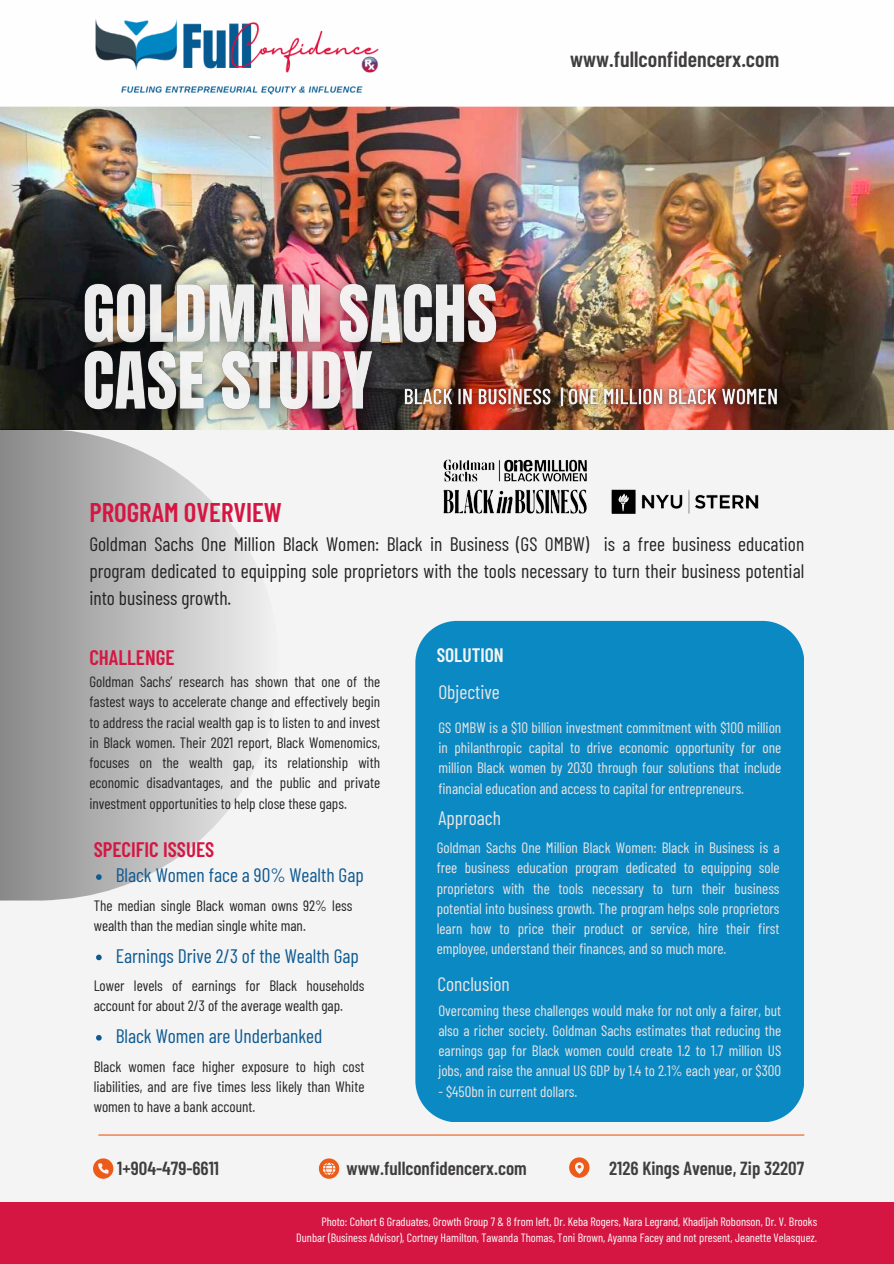
<style>
.page{position:relative;width:894px;height:1264px;background:#fff}
.page>*{position:absolute;margin:0;border:0;box-sizing:border-box;transform-origin:0 0}
.t1{font:600 27px "Barlow Condensed";color:#d51643}
.t2{font:600 21.9px "Barlow Condensed";color:#403d3d}
.t3{font:600 21px "Barlow Condensed";color:#d51643}
.t4{font:19.5px/27px "Barlow Condensed";color:#252424;text-align:justify}
.t5{font:19.5px "Barlow Condensed";color:#0e5a91}
.t6{font:19.5px "Barlow Condensed";color:#ebe6e6}
.t7{font:600 19.5px "Barlow Condensed";color:#f4f4f4}
.t8{font:600 18.9px "Barlow Condensed";color:#403d3d}
.t9{font:15px/20.2px "Barlow Condensed";color:#ebe6e6;text-align:justify}
.t10{font:15px/20.2px "Barlow Condensed";color:#252424}
.t11{font:12px/16px "Barlow Condensed";color:#fefefe;text-align:right}
</style>
<div class="page">
<div style="left:0;top:0;width:893px;height:1263px;background:#f4f4f4"></div>
<svg style="left:93px;top:1158px;width:20px;height:20px"></svg>
<svg style="left:319px;top:1158px;width:20px;height:20px"></svg>
<svg style="left:569px;top:1157px;width:20px;height:20px"></svg>
<div style="left:415px;top:621px;width:389px;height:501px;background:#0b89c3"></div>
<div style="left:0;top:1202px;width:893px;height:61px;background:#d51643"></div>
<hr style="left:98px;top:1134px;width:706px;height:1px;background:#ed5b1a">
<img style="left:0;top:107px;width:893px;height:322px">
<svg style="left:0;top:429px;width:257px;height:471px"></svg>
<img style="left:443px;top:459px;width:144px;height:55px">
<img style="left:611px;top:489px;width:148px;height:25px">
<svg style="left:96px;top:874px;width:6px;height:5px"></svg>
<svg style="left:96px;top:954px;width:6px;height:6px"></svg>
<svg style="left:96px;top:1035px;width:6px;height:5px"></svg>
<img style="left:55px;top:257px;width:470px;height:184px">
<img style="left:394px;top:377px;width:394px;height:41px">
<svg style="left:6px;top:106px;width:887px;height:1px"></svg>
<img style="left:82px;top:19px;width:341px;height:93px">
<p class="t2" style="left:570px;top:45px;width:210px">www.fullconfidencerx.com</p>
<p class="t1" style="left:89px;top:495px;width:194px">PROGRAM OVERVIEW</p>
<p class="t4" style="left:89px;top:530px;width:716px">Goldman Sachs One Million Black Women: Black in Business (GS OMBW) is a free business education program dedicated to equipping sole proprietors with the tools necessary to turn their business potential into business growth.</p>
<p class="t3" style="left:89px;top:644px;width:87px">CHALLENGE</p>
<p class="t10" style="left:89px;top:671px;width:292px;text-align:justify">Goldman Sachs’ research has shown that one of the fastest ways to accelerate change and effectively begin to address the racial wealth gap is to listen to and invest in Black women. Their 2021 report, Black Womenomics, focuses on the wealth gap, its relationship with economic disadvantages, and the public and private investment opportunities to help close these gaps.</p>
<p class="t3" style="left:94px;top:835px;width:122px">SPECIFIC ISSUES</p>
<p class="t5" style="left:116px;top:862px;width:249px">Black Women face a 90% Wealth Gap</p>
<p class="t10" style="left:94px;top:894px;width:260px">The median single Black woman owns 92% less wealth than the median single white man.</p>
<h5 class="t5" style="left:116px;top:943px;width:245px">Earnings Drive 2/3 of the Wealth Gap</h5>
<p class="t10" style="left:94px;top:975px;width:272px">Lower levels of earnings for Black households account for about 2/3 of the average wealth gap.</p>
<p class="t5" style="left:116px;top:1023px;width:208px">Black Women are Underbanked</p>
<p class="t10" style="left:94px;top:1055px;width:272px;text-align:justify">Black women face higher exposure to high cost liabilities, and are five times less likely than White women to have a bank account.</p>
<p class="t7" style="left:436px;top:642px;width:69px">SOLUTION</p>
<p class="t6" style="left:438px;top:680px;width:63px">Objective</p>
<p class="t9" style="left:438px;top:716px;width:344px">GS OMBW is a $10 billion investment commitment with $100 million in philanthropic capital to drive economic opportunity for one million Black women by 2030 through four solutions that include financial education and access to capital for entrepreneurs.</p>
<h3 class="t6" style="left:438px;top:805px;width:64px">Approach</h3>
<h2 class="t9" style="left:436px;top:837px;width:344px">Goldman Sachs One Million Black Women: Black in Business is a free business education program dedicated to equipping sole proprietors with the tools necessary to turn their business potential into business growth. The program helps sole proprietors learn how to price their product or service, hire their first employee, understand their finances, and so much more.</h2>
<h3 class="t6" style="left:437px;top:971px;width:74px">Conclusion</h3>
<p class="t9" style="left:438px;top:999px;width:344px">Overcoming these challenges would make for not only a fairer, but also a richer society. Goldman Sachs estimates that reducing the earnings gap for Black women could create 1.2 to 1.7 million US jobs, and raise the annual US GDP by 1.4 to 2.1% each year, or $300</p>
<p class="t9" style="left:438px;top:1080px;width:140px">- $450bn in current dollars.</p>
<h3 class="t8" style="left:117px;top:1156px;width:103px">1+904-479-6611</h3>
<p class="t8" style="left:346px;top:1155px;width:182px">www.fullconfidencerx.com</p>
<p class="t8" style="left:609px;top:1155px;width:196px">2126 Kings Avenue, Zip 32207</p>
<p class="t11" style="left:296px;top:1212px;width:522px">Photo: Cohort 6 Graduates, Growth Group 7 &amp; 8 from left, Dr. Keba Rogers, Nara Legrand, Khadijah Robonson, Dr. V. Brooks<br>Dunbar (Business Advisor), Cortney Hamilton, Tawanda Thomas, Toni Brown, Ayanna Facey and not present, Jeanette Velasquez.</p>
</div>
